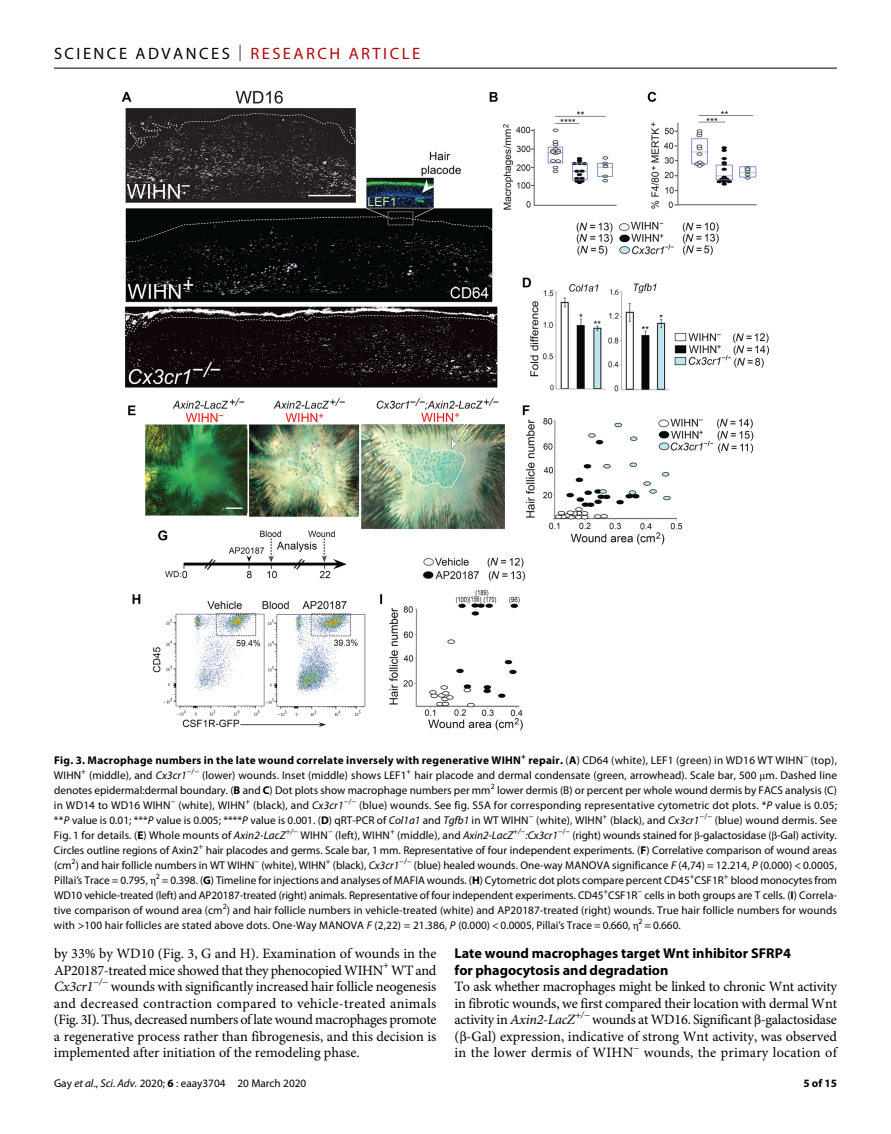
<style>
.page{position:relative;width:891px;height:1134px;background:#fff}
.page>*{position:absolute;margin:0;border:0;box-sizing:border-box;transform-origin:0 0}
.t1{font:16.5px "Myriad Pro";letter-spacing:.15em;color:#000}
.t2{font:14.25px/16.5px "Minion Pro";color:#000;text-align:justify}
.t3{font:700 14.25px/16.5px "Myriad Pro";color:#000}
.t4{font:11.25px/15px "Myriad Pro";color:#000;text-align:justify}
.t5{font:700 11.25px "Myriad Pro";color:#000}
.s1{font-weight:300}
.s2{color:#b10508}
.s3{font-weight:700}
.s4{font-style:italic}
</style>
<div class="page">
<hr style="left:54px;top:68px;width:783px;height:1px;background:#000">
<img style="left:122px;top:90px;width:648px;height:640px">
<h1 class="t1" style="left:54px;top:40px;width:368px">SCIENCE ADVANCES <span class="s1">|</span> <span class="s2">RESEARCH ARTICLE</span></h1>
<p class="t4" style="left:54px;top:753px;width:785px"><span class="s3">Fig. 3. Macrophage numbers in the late wound correlate inversely with regenerative WIHN</span><sup>+</sup> <span class="s3">repair.</span> (<span class="s3">A</span>) CD64 (white), LEF1 (green) in WD16 WT WIHN<sup>−</sup> (top), WIHN<sup>+</sup> (middle), and <span class="s4">Cx3cr1</span><sup>−/−</sup> (lower) wounds. Inset (middle) shows LEF1<sup>+</sup> hair placode and dermal condensate (green, arrowhead). Scale bar, 500 m. Dashed line denotes epidermal:dermal boundary. (<span class="s3">B</span> and <span class="s3">C</span>) Dot plots show macrophage numbers per mm<sup>2</sup> lower dermis (B) or percent per whole wound dermis by FACS analysis (C) in WD14 to WD16 WIHN<sup>−</sup> (white), WIHN<sup>+</sup> (black), and <span class="s4">Cx3cr1</span><sup>−/−</sup> (blue) wounds. See fig. S5A for corresponding representative cytometric dot plots. *<span class="s4">P</span> value is 0.05; **<span class="s4">P</span> value is 0.01; ***<span class="s4">P</span> value is 0.005; ****<span class="s4">P</span> value is 0.001. (<span class="s3">D</span>) qRT-PCR of <span class="s4">Col1a1</span> and <span class="s4">Tgfb1</span> in WT WIHN<sup>−</sup> (white), WIHN<sup>+</sup> (black), and <span class="s4">Cx3cr1</span><sup>−/−</sup> (blue) wound dermis. See Fig. 1 for details. (<span class="s3">E</span>) Whole mounts of <span class="s4">Axin2-LacZ</span><sup>+/−</sup> WIHN<sup>−</sup> (left), WIHN<sup>+</sup> (middle), and <span class="s4">Axin2-LacZ</span><sup>+/</sup><sup>−</sup><span class="s4">:Cx3cr1</span><sup>−/−</sup> (right) wounds stained for -galactosidase ( -Gal) activity.<br>Circles outline regions of Axin2<sup>+</sup> hair placodes and germs. Scale bar, 1 mm. Representative of four independent experiments. (<span class="s3">F</span>) Correlative comparison of wound areas (cm<sup>2</sup>) and hair follicle numbers in WT WIHN<sup>−</sup> (white), WIHN<sup>+</sup> (black), <span class="s4">Cx3cr1</span><sup>−/−</sup> (blue) healed wounds. One-way MANOVA significance <span class="s4">F</span> (4,74) = 12.214, <span class="s4">P</span> (0.000) &lt; 0.0005, Pillai’s Trace = 0.795, <sup>2</sup> = 0.398. (<span class="s3">G</span>) Timeline for injections and analyses of MAFIA wounds. (<span class="s3">H</span>) Cytometric dot plots compare percent CD45<sup>+</sup>CSF1R<sup>+</sup> blood monocytes from WD10 vehicle-treated (left) and AP20187-treated (right) animals. Representative of four independent experiments. CD45<sup>+</sup>CSF1R<sup>−</sup> cells in both groups are T cells. (<span class="s3">I</span>) Correla&shy;tive comparison of wound area (cm<sup>2</sup>) and hair follicle numbers in vehicle-treated (white) and AP20187-treated (right) wounds. True hair follicle numbers for wounds with &gt;100 hair follicles are stated above dots. One-Way MANOVA <span class="s4">F</span> (2,22) = 21.386, <span class="s4">P</span> (0.000) &lt; 0.0005, Pillai’s Trace = 0.660, <sup>2</sup> = 0.660.</p>
<p class="t2" style="left:54px;top:947px;width:384px">by 33% by WD10 (Fig. 3, G and H). Examination of wounds in the AP20187-treated mice showed that they phenocopied WIHN<sup>+</sup> WT and <span class="s4">Cx3cr1</span><sup>−/−</sup> wounds with significantly increased hair follicle neogenesis and decreased contraction compared to vehicle-treated animals (Fig. 3I). Thus, decreased numbers of late wound macrophages promote a regenerative process rather than fibrogenesis, and this decision is implemented after initiation of the remodeling phase.</p>
<p class="t3" style="left:454px;top:944px;width:338px">Late wound macrophages target Wnt inhibitor SFRP4 for phagocytosis and degradation</p>
<p class="t2" style="left:454px;top:980px;width:384px">To ask whether macrophages might be linked to chronic Wnt activity in fibrotic wounds, we first compared their location with dermal Wnt activity in <span class="s4">Axin2-LacZ</span><sup>+/−</sup> wounds at WD16. Significant -galactosidase ( -Gal) expression, indicative of strong Wnt activity, was observed in the lower dermis of WIHN<sup>−</sup> wounds, the primary location of</p>
<p class="t4" style="left:54px;top:1076px;width:254px">Gay <span class="s4">et al</span>., <span class="s4">Sci. Adv.</span> 2020; <span class="s3">6</span> : eaay3704 20 March 2020</p>
<p class="t5" style="left:803px;top:1074px;width:35px">5 of 15</p>
</div>
